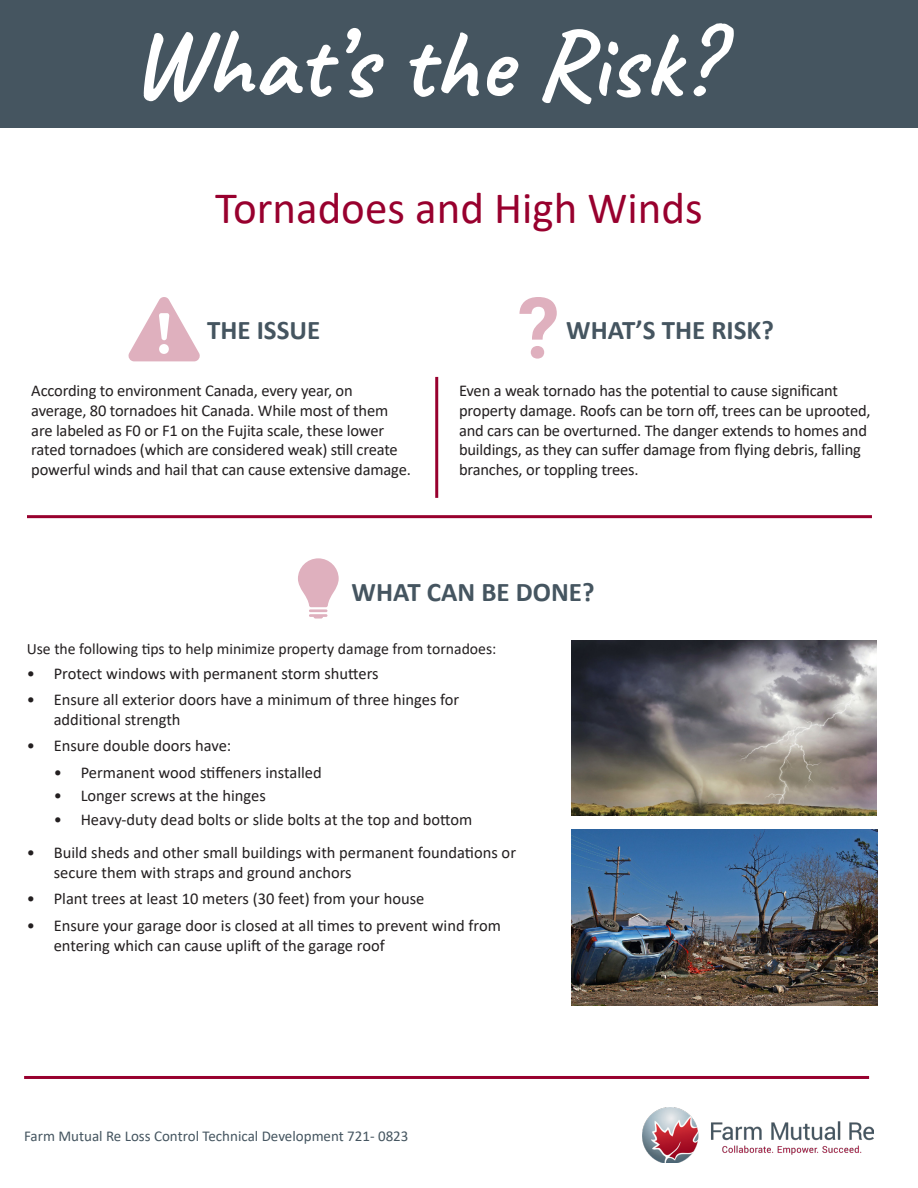
<style>
.page{position:relative;width:918px;height:1188px;background:#fff}
.page>*{position:absolute;margin:0;border:0;box-sizing:border-box;transform-origin:0 0}
.t1{font:700 99px "Caveat";color:#fff}
.t2{font:45px "Calibri";color:#98002e}
.t3{font:700 27px "Calibri";color:#455560}
.Body_Text{font:16.5px/19.8px "Calibri";letter-spacing:-.01em;color:#231f20}
.Body_Text-2{font:15.75px "Calibri";color:#231f20}
.t4{font:15px "Calibri";color:#455560}
</style>
<div class="page">
<div style="left:0;top:0;width:918px;height:127px;background:#455560"></div>
<img style="left:643px;top:1107px;width:231px;height:56px">
<svg style="left:298px;top:558px;width:41px;height:49px"></svg>
<hr style="left:309px;top:609px;width:18px;height:3px;background:#dfb0be">
<svg style="left:309px;top:614px;width:18px;height:5px"></svg>
<svg style="left:129px;top:297px;width:71px;height:64px"></svg>
<svg style="left:519px;top:297px;width:38px;height:62px"></svg>
<hr style="left:27px;top:515px;width:845px;height:3px;background:#98002e">
<hr style="left:24px;top:1076px;width:845px;height:3px;background:#98002e">
<hr style="left:435px;top:377px;width:3px;height:121px;background:#98002e">
<img style="left:571px;top:640px;width:306px;height:176px">
<img style="left:572px;top:830px;width:306px;height:175px">
<p class="t1" style="left:131px;top:0;width:587px">What’s the Risk?</p>
<p class="t2" style="left:215px;top:176px;width:489px">Tornadoes and High Winds</p>
<p class="t3" style="left:207px;top:311px;width:115px">THE ISSUE</p>
<p class="t3" style="left:566px;top:311px;width:209px">WHAT’S THE RISK?</p>
<p class="Body_Text" style="left:31px;top:380px;width:381px">According to environment Canada, every year, on average, 80 tornadoes hit Canada. While most of them are labeled as F0 or F1 on the Fujita scale, these lower rated tornadoes (which are considered weak) still create powerful winds and hail that can cause extensive damage.</p>
<p class="Body_Text" style="left:459px;top:380px;width:413px">Even a weak tornado has the potential to cause significant property damage. Roofs can be torn off, trees can be uprooted, and cars can be overturned. The danger extends to homes and buildings, as they can suffer damage from flying debris, falling branches, or toppling trees.</p>
<p class="t3" style="left:352px;top:573px;width:244px">WHAT CAN BE DONE?</p>
<p class="Body_Text-2" style="left:27px;top:638px;width:471px">Use the following tips to help minimize property damage from tornadoes:</p>
<p class="Body_Text" style="left:27px;top:663px;width:353px">• Protect windows with permanent storm shutters</p>
<p class="Body_Text" style="left:54px;top:689px;width:407px;text-indent:-27px">• Ensure all exterior doors have a minimum of three hinges for additional strength</p>
<p class="Body_Text" style="left:27px;top:736px;width:206px">• Ensure double doors have:</p>
<p class="Body_Text" style="left:54px;top:762px;width:270px">• Permanent wood stiffeners installed</p>
<p class="Body_Text" style="left:54px;top:786px;width:214px">• Longer screws at the hinges</p>
<p class="Body_Text" style="left:54px;top:809px;width:420px">• Heavy-duty dead bolts or slide bolts at the top and bottom</p>
<p class="Body_Text" style="left:54px;top:842px;width:464px;text-indent:-27px">• Build sheds and other small buildings with permanent foundations or secure them with straps and ground anchors</p>
<p class="Body_Text" style="left:27px;top:888px;width:399px">• Plant trees at least 10 meters (30 feet) from your house</p>
<p class="Body_Text" style="left:54px;top:915px;width:449px;text-indent:-27px">• Ensure your garage door is closed at all times to prevent wind from entering which can cause uplift of the garage roof</p>
<p class="t4" style="left:24px;top:1125px;width:386px">Farm Mutual Re Loss Control Technical Development 721- 0823</p>
</div>
